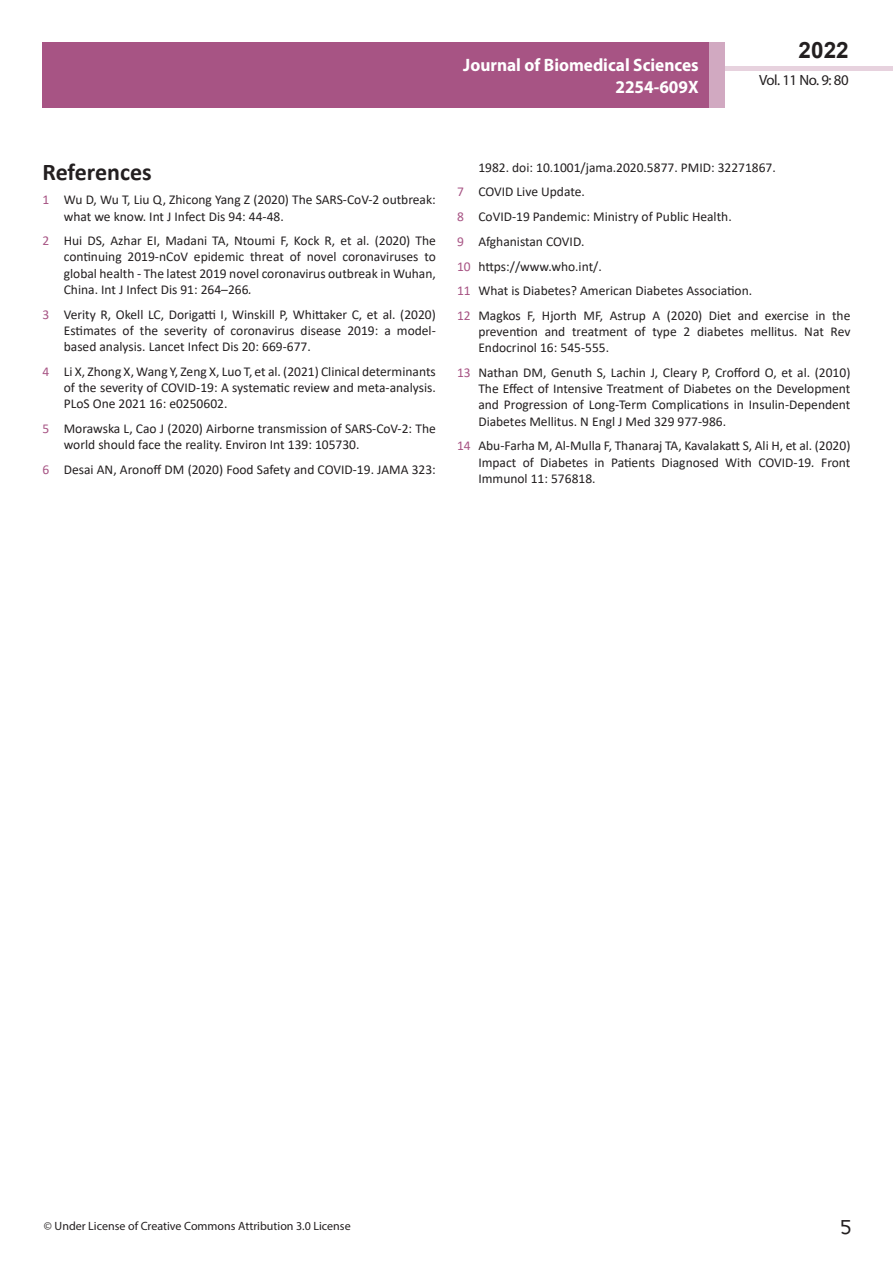
<style>
.page{position:relative;width:893px;height:1263px;background:#fff}
.page>*{position:absolute;margin:0;border:0;box-sizing:border-box;transform-origin:0 0}
.t1{font:25.5px "Tunga";color:#231f20}
.side-heading{font:700 24px "Calibri";color:#231f20}
.t2{font:700 22.5px "Arial";color:#231f20}
.t3{font:700 18px/21.6px "Myriad Pro";color:#fff;text-align:right;scale:.96 1}
.t4{font:14.85px "Myriad Pro";letter-spacing:-.03em;color:#231f20}
.t5{font:13.5px/16.2px "Calibri";color:#231f20;text-align:justify}
.t6{font:12px "Myriad Pro";color:#231f20}
.s1{color:#a75484}
.s2{font-style:italic}
</style>
<div class="page">
<div style="left:722px;top:66px;width:171px;height:5px;background:#e7d2de"></div>
<div style="left:43px;top:42px;width:682px;height:66px;background:#a75484"></div>
<div style="left:710px;top:42px;width:15px;height:66px;background:#d1a9c1"></div>
<h3 class="t3" style="left:463px;top:54px;width:247px">Journal of Biomedical Sciences<br>2254-609X</h3>
<h3 class="t2" style="left:799px;top:35px;width:52px">2022</h3>
<p class="t4" style="left:759px;top:71px;width:91px">Vol. 11 No. 9: 80</p>
<p class="side-heading" style="left:43px;top:155px;width:111px">References</p>
<p class="t5" style="left:64px;top:191px;width:374px;text-indent:-21px"><span class="s1">1</span> Wu D, Wu T, Liu Q, Zhicong Yang Z (2020) The SARS-CoV-2 outbreak: what we know. Int J Infect Dis 94: 44-48.</p>
<p class="t5" style="left:64px;top:232px;width:374px;text-indent:-21px"><span class="s1">2</span> Hui DS, Azhar EI, Madani TA, Ntoumi F, Kock R, et al. (2020) The continuing 2019-nCoV epidemic threat of novel coronaviruses to global health - The latest 2019 novel coronavirus outbreak in Wuhan, China. Int J Infect Dis 91: 264–266<span class="s2">.</span></p>
<p class="t5" style="left:64px;top:306px;width:374px;text-indent:-21px"><span class="s1">3</span> Verity R, Okell LC, Dorigatti I, Winskill P, Whittaker C, et al. (2020)<br>Estimates of the severity of coronavirus disease 2019: a model&shy;based analysis. Lancet Infect Dis 20: 669-677.</p>
<p class="t5" style="left:64px;top:363px;width:374px;text-indent:-21px"><span class="s1">4</span> Li X, Zhong X, Wang Y, Zeng X, Luo T, et al. (2021) Clinical determinants of the severity of COVID-19: A systematic review and meta-analysis.<br>PLoS One 2021 16: e0250602.</p>
<p class="t5" style="left:64px;top:420px;width:374px;text-indent:-21px"><span class="s1">5</span> Morawska L, Cao J (2020) Airborne transmission of SARS-CoV-2: The world should face the reality. Environ Int 139: 105730.</p>
<p class="t5" style="left:43px;top:461px;width:395px"><span class="s1">6</span> Desai AN, Aronoff DM (2020) Food Safety and COVID-19. JAMA 323:</p>
<p class="t5" style="left:457px;top:155px;width:395px;line-height:24.8px;text-align:left;text-indent:21px">1982. doi: 10.1001/jama.2020.5877. PMID: 32271867.<br><span class="s1">7</span> COVID Live Update.<br><span class="s1">8</span> CoVID-19 Pandemic: Ministry of Public Health.<br><span class="s1">9</span> Afghanistan COVID.<br><span class="s1">10</span> https://www.who.int/.<br><span class="s1">11</span> What is Diabetes? American Diabetes Association.<br><span class="s1">12</span> Magkos F, Hjorth MF, Astrup A (2020) Diet and exercise in the</p>
<p class="t5" style="left:478px;top:323px;width:374px">prevention and treatment of type 2 diabetes mellitus. Nat Rev<br>Endocrinol 16: 545-555.</p>
<p class="t5" style="left:478px;top:364px;width:374px;text-indent:-21px"><span class="s1">13</span> Nathan DM, Genuth S, Lachin J, Cleary P, Crofford O, et al. (2010)<br>The Effect of Intensive Treatment of Diabetes on the Development and Progression of Long-Term Complications in Insulin-Dependent Diabetes Mellitus. N Engl J Med 329 977-986.</p>
<p class="t5" style="left:478px;top:437px;width:374px;text-indent:-21px"><span class="s1">14</span> Abu-Farha M, Al-Mulla F, Thanaraj TA, Kavalakatt S, Ali H, et al. (2020)<br>Impact of Diabetes in Patients Diagnosed With COVID-19<span class="s2">.</span> Front Immunol 11: 576818.</p>
<p class="t6" style="left:44px;top:1218px;width:308px">© Under License of Creative Commons Attribution 3.0 License</p>
<h1 class="t1" style="left:840px;top:1210px;width:13px">5</h1>
</div>
